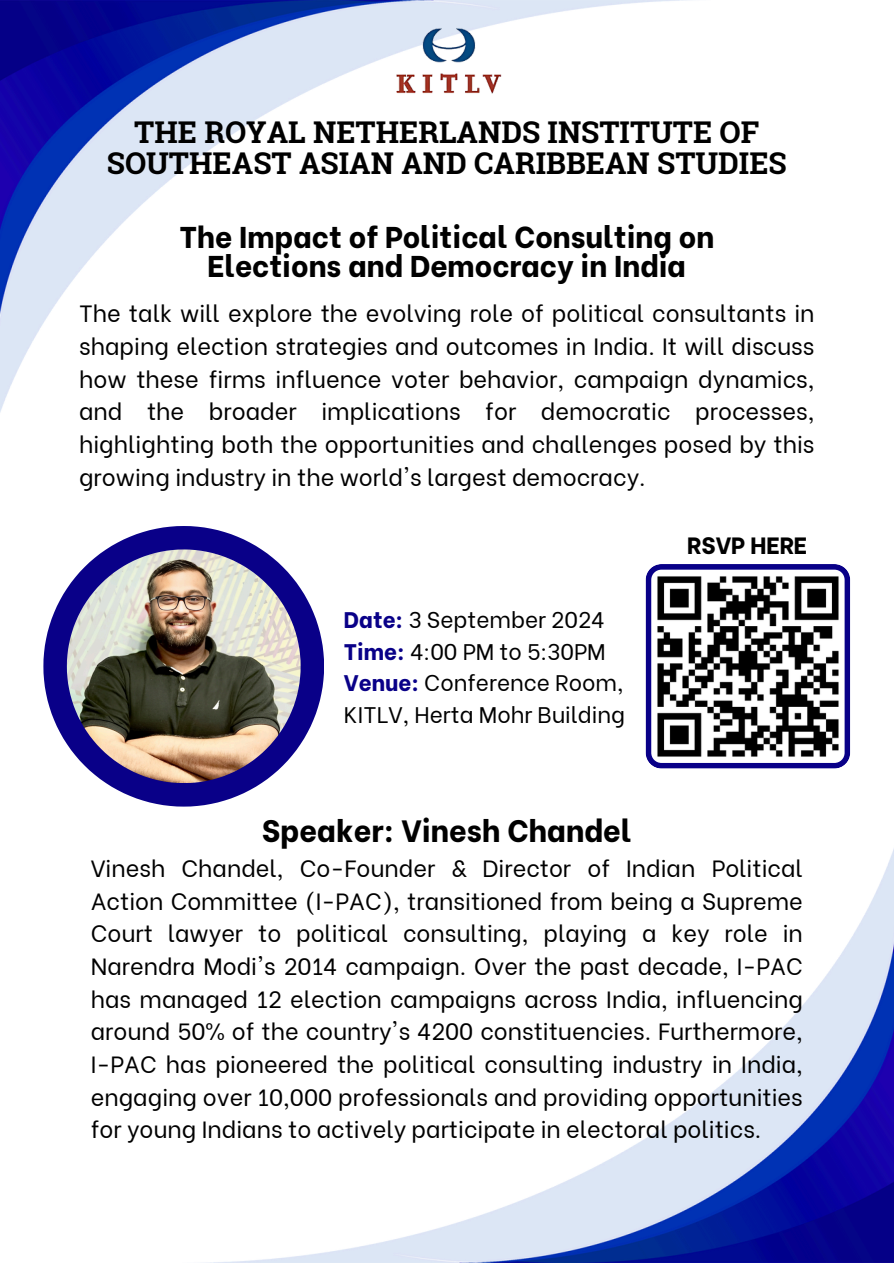
<style>
.page{position:relative;width:894px;height:1264px;background:#fff}
.page>*{position:absolute;margin:0;border:0;box-sizing:border-box;transform-origin:0 0}
.t1{font:800 30.75px "Be Vietnam";color:#000}
.t2{font:700 30px/30.3px "Roboto Slab";color:#000;text-align:center}
.t3{font:800 30px/29.2px "Be Vietnam";color:#000;text-align:center}
.t4{font:23.4px/32.7px "Be Vietnam";color:#000;text-align:justify}
.t5{font:800 23.4px "Be Vietnam";color:#000}
.t6{font:22.5px/31.5px "Be Vietnam";color:#000}
.s1{font-weight:800;color:#090088}
</style>
<div class="page">
<img style="left:0;top:0;width:688px;height:413px">
<img style="left:230px;top:851px;width:663px;height:411px">
<img style="left:385px;top:23px;width:123px;height:82px">
<svg style="left:43px;top:526px;width:281px;height:280px"></svg>
<img style="left:67px;top:549px;width:233px;height:234px">
<svg style="left:645px;top:564px;width:205px;height:204px"></svg>
<p class="t2" style="left:107px;top:116px;width:681px">THE ROYAL NETHERLANDS INSTITUTE OF<br>SOUTHEAST ASIAN AND CARIBBEAN STUDIES</p>
<h2 class="t3" style="left:179px;top:219px;width:536px">The Impact of Political Consulting on<br>Elections and Democracy in India</h2>
<p class="t4" style="left:79px;top:295px;width:736px">The talk will explore the evolving role of political consultants in shaping election strategies and outcomes in India. It will discuss how these firms influence voter behavior, campaign dynamics, and the broader implications for democratic processes, highlighting both the opportunities and challenges posed by this growing industry in the world's largest democracy.</p>
<p class="t6" style="left:344px;top:602px;width:262px"><span class="s1">Date:</span> 3 September 2024</p>
<p class="t6" style="left:344px;top:633px;width:263px"><span class="s1">Time:</span> 4:00 PM to 5:30PM</p>
<p class="t6" style="left:344px;top:665px;width:283px"><span class="s1">Venue:</span> Conference Room,<br>KITLV, Herta Mohr Building</p>
<h3 class="t5" style="left:687px;top:526px;width:121px">RSVP HERE</h3>
<h1 class="t1" style="left:262px;top:805px;width:371px">Speaker: Vinesh Chandel</h1>
<p class="t4" style="left:91px;top:849px;width:713px">Vinesh Chandel, Co-Founder &amp; Director of Indian Political Action Committee (I-PAC), transitioned from being a Supreme Court lawyer to political consulting, playing a key role in Narendra Modi's 2014 campaign. Over the past decade, I-PAC has managed 12 election campaigns across India, influencing around 50% of the country's 4200 constituencies. Furthermore, I-PAC has pioneered the political consulting industry in India, engaging over 10,000 professionals and providing opportunities for young Indians to actively participate in electoral politics.</p>
</div>
